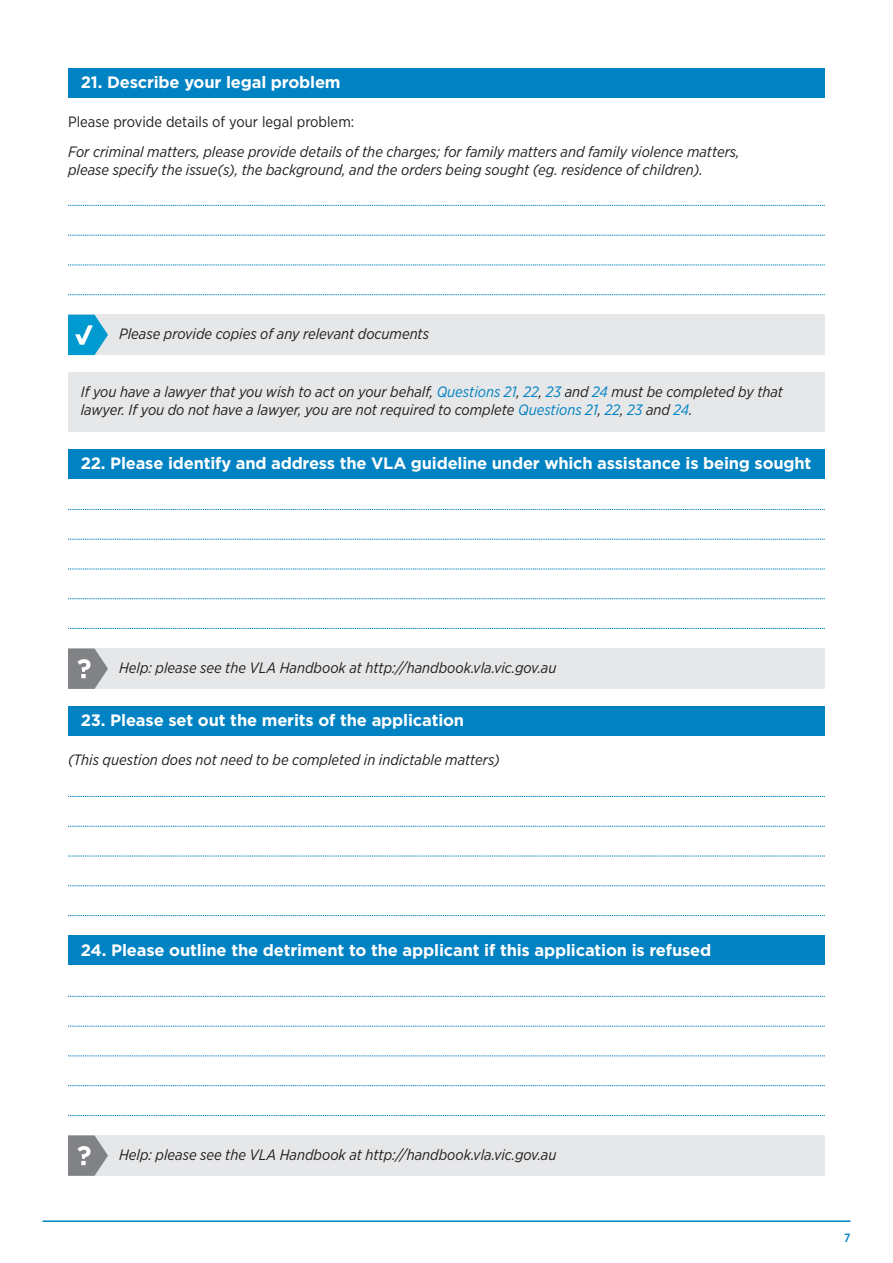
<style>
.page{position:relative;width:893px;height:1263px;background:#fff}
.page>*{position:absolute;margin:0;border:0;box-sizing:border-box;transform-origin:0 0}
.t1{font:700 16.5px "Gotham";letter-spacing:-.01em;color:#fff}
.t2{font:italic 15px/18px "Gotham Narrow";color:#231f20}
.t3{font:15px "Gotham Narrow";color:#231f20}
.t4{font:500 12px "Gotham Narrow";color:#0082c3}
.s1{color:#0082c3}
</style>
<div class="page">
<hr style="left:43px;top:1220px;width:807px;height:2px;background:#0082c3">
<div style="left:68px;top:68px;width:757px;height:30px;background:#0082c3"></div>
<svg style="left:68px;top:205px;width:757px;height:1px"></svg>
<svg style="left:68px;top:235px;width:757px;height:1px"></svg>
<svg style="left:68px;top:265px;width:757px;height:1px"></svg>
<svg style="left:68px;top:294px;width:757px;height:1px"></svg>
<div style="left:68px;top:315px;width:757px;height:40px;background:#e6e7e9"></div>
<div style="left:68px;top:372px;width:757px;height:60px;background:#e6e7e9"></div>
<div style="left:68px;top:449px;width:757px;height:29px;background:#0082c3"></div>
<svg style="left:68px;top:509px;width:757px;height:1px"></svg>
<svg style="left:68px;top:539px;width:757px;height:1px"></svg>
<svg style="left:68px;top:569px;width:757px;height:1px"></svg>
<svg style="left:68px;top:598px;width:757px;height:1px"></svg>
<svg style="left:68px;top:628px;width:757px;height:1px"></svg>
<div style="left:68px;top:648px;width:757px;height:41px;background:#e6e7e9"></div>
<div style="left:68px;top:706px;width:757px;height:30px;background:#0082c3"></div>
<svg style="left:68px;top:796px;width:757px;height:1px"></svg>
<svg style="left:68px;top:826px;width:757px;height:1px"></svg>
<svg style="left:68px;top:856px;width:757px;height:1px"></svg>
<svg style="left:68px;top:885px;width:757px;height:1px"></svg>
<svg style="left:68px;top:915px;width:757px;height:1px"></svg>
<div style="left:68px;top:935px;width:757px;height:30px;background:#0082c3"></div>
<svg style="left:68px;top:996px;width:757px;height:1px"></svg>
<svg style="left:68px;top:1026px;width:757px;height:1px"></svg>
<svg style="left:68px;top:1056px;width:757px;height:1px"></svg>
<svg style="left:68px;top:1085px;width:757px;height:1px"></svg>
<svg style="left:68px;top:1115px;width:757px;height:1px"></svg>
<div style="left:68px;top:1135px;width:757px;height:41px;background:#e6e7e9"></div>
<svg style="left:68px;top:648px;width:40px;height:41px"></svg>
<svg style="left:68px;top:1135px;width:40px;height:41px"></svg>
<svg style="left:68px;top:315px;width:40px;height:40px"></svg>
<p class="t1" style="left:81px;top:71px;width:261px">21. Describe your legal problem</p>
<p class="t3" style="left:68px;top:113px;width:288px">Please provide details of your legal problem:</p>
<p class="t2" style="left:68px;top:143px;width:673px">For criminal matters, please provide details of the charges; for family matters and family violence matters, please specify the issue(s), the background, and the orders being sought (eg. residence of children).</p>
<p class="t2" style="left:119px;top:325px;width:312px">Please provide copies of any relevant documents</p>
<p class="t2" style="left:81px;top:382px;width:704px">If you have a lawyer that you wish to act on your behalf, <span class="s1">Questions 21</span>, <span class="s1">22</span>, <span class="s1">23</span> and <span class="s1">24</span> must be completed by that lawyer. If you do not have a lawyer, you are not required to complete <span class="s1">Questions 21</span>, <span class="s1">22</span>, <span class="s1">23</span> and <span class="s1">24</span>.</p>
<p class="t1" style="left:81px;top:452px;width:732px">22. Please identify and address the VLA guideline under which assistance is being sought</p>
<p class="t2" style="left:119px;top:659px;width:439px">Help: please see the VLA Handbook at http://handbook.vla.vic.gov.au</p>
<p class="t1" style="left:81px;top:709px;width:385px">23. Please set out the merits of the application</p>
<p class="t2" style="left:68px;top:751px;width:433px">(This question does not need to be completed in indictable matters)</p>
<p class="t1" style="left:81px;top:939px;width:632px">24. Please outline the detriment to the applicant if this application is refused</p>
<p class="t2" style="left:119px;top:1145px;width:439px">Help: please see the VLA Handbook at http://handbook.vla.vic.gov.au</p>
<p class="t4" style="left:844px;top:1230px;width:8px">7</p>
</div>
